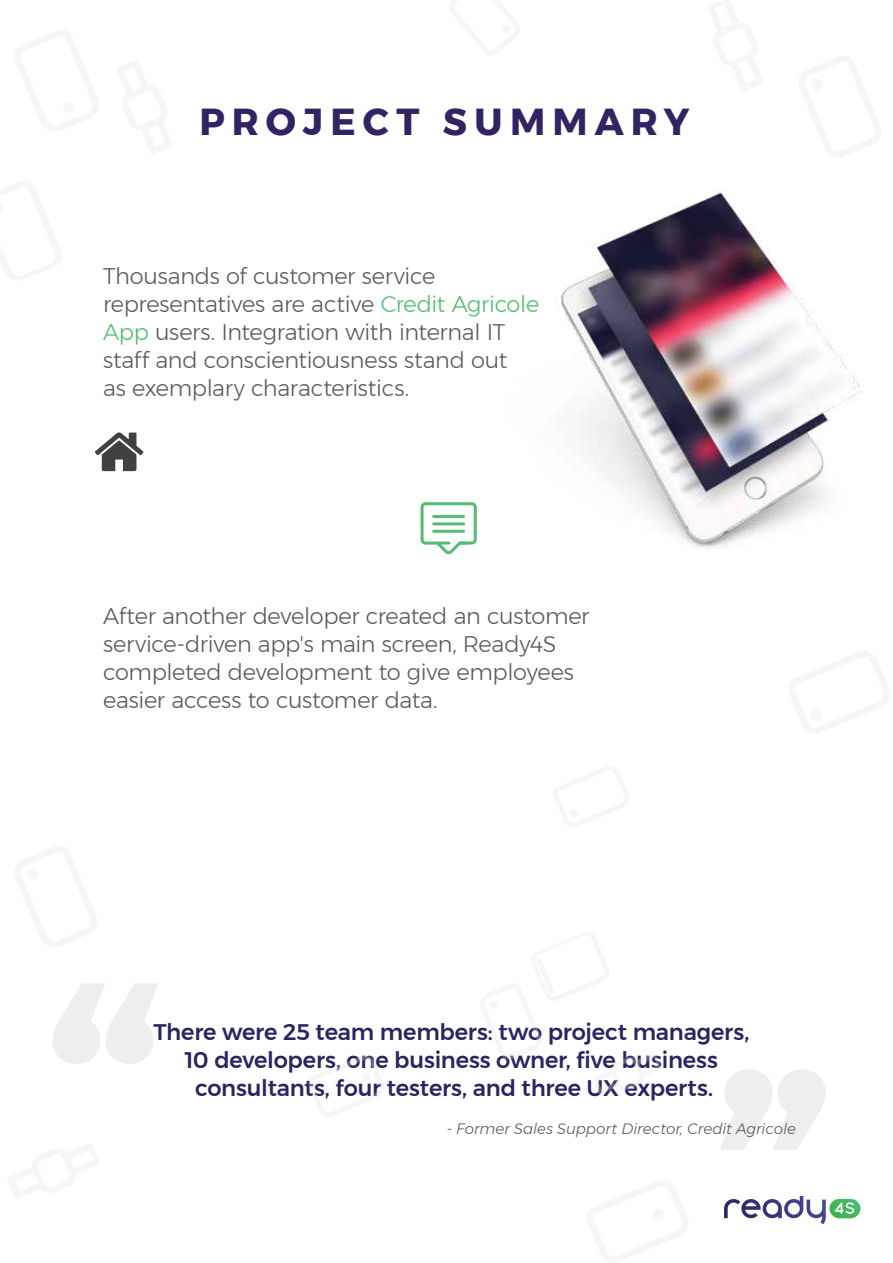
<style>
.page{position:relative;width:893px;height:1263px;background:#fff}
.page>*{position:absolute;margin:0;border:0;box-sizing:border-box;transform-origin:0 0}
.t1{font:700 282.15px "Montserrat";color:#5a595b}
.t2{font:700 37.5px "Montserrat";letter-spacing:.19em;color:#342363}
.t3{font:300 22.5px/28px "Montserrat";letter-spacing:-.015em;color:#585a5b}
.t4{font:300 22.5px/28px "Montserrat";letter-spacing:-.015em;color:#5a595b}
.t5{font:500 22.5px/28px "Montserrat";letter-spacing:-.01em;color:#292561;text-align:center}
.t6{font:italic 300 15px "Montserrat";letter-spacing:-.005em;color:#5a595b}
.s1{color:#52bb74}
</style>
<div class="page">
<svg style="left:829px;top:1199px;width:31px;height:19px"></svg>
<svg style="left:724px;top:1196px;width:98px;height:22px"></svg>
<div style="left:421px;top:502px;width:56px;height:42px;border:3px solid #52bb74;border-radius:4px"></div>
<svg style="left:433px;top:540px;width:19px;height:15px"></svg>
<hr style="left:434px;top:530px;width:30px;height:3px;background:#52bb74">
<hr style="left:434px;top:522px;width:30px;height:3px;background:#52bb74">
<hr style="left:434px;top:515px;width:30px;height:3px;background:#52bb74">
<img style="left:452px;top:188px;width:412px;height:365px">
<svg style="left:95px;top:432px;width:48px;height:39px"></svg>
<h2 class="t2" style="left:199px;top:92px;width:492px">PROJECT SUMMARY</h2>
<p class="t3" style="left:103px;top:261px;width:438px">Thousands of customer service representatives are active <span class="s1">Credit Agricole App</span> users. Integration with internal IT staff and conscientiousness stand out<br>as exemplary characteristics.</p>
<p class="t4" style="left:103px;top:602px;width:488px">After another developer created an customer service-driven app's main screen, Ready4S completed development to give employees easier access to customer data.</p>
<p class="t5" style="left:153px;top:1017px;width:597px">There were 25 team members: two project managers,<br>10 developers, one business owner, five business consultants, four testers, and three UX experts.</p>
<p class="t6" style="left:447px;top:1117px;width:351px">- Former Sales Support Director, Credit Agricole</p>
<h1 class="t1" style="left:831px;top:1267px;width:123px;rotate:-180deg">“</h1>
</div>
